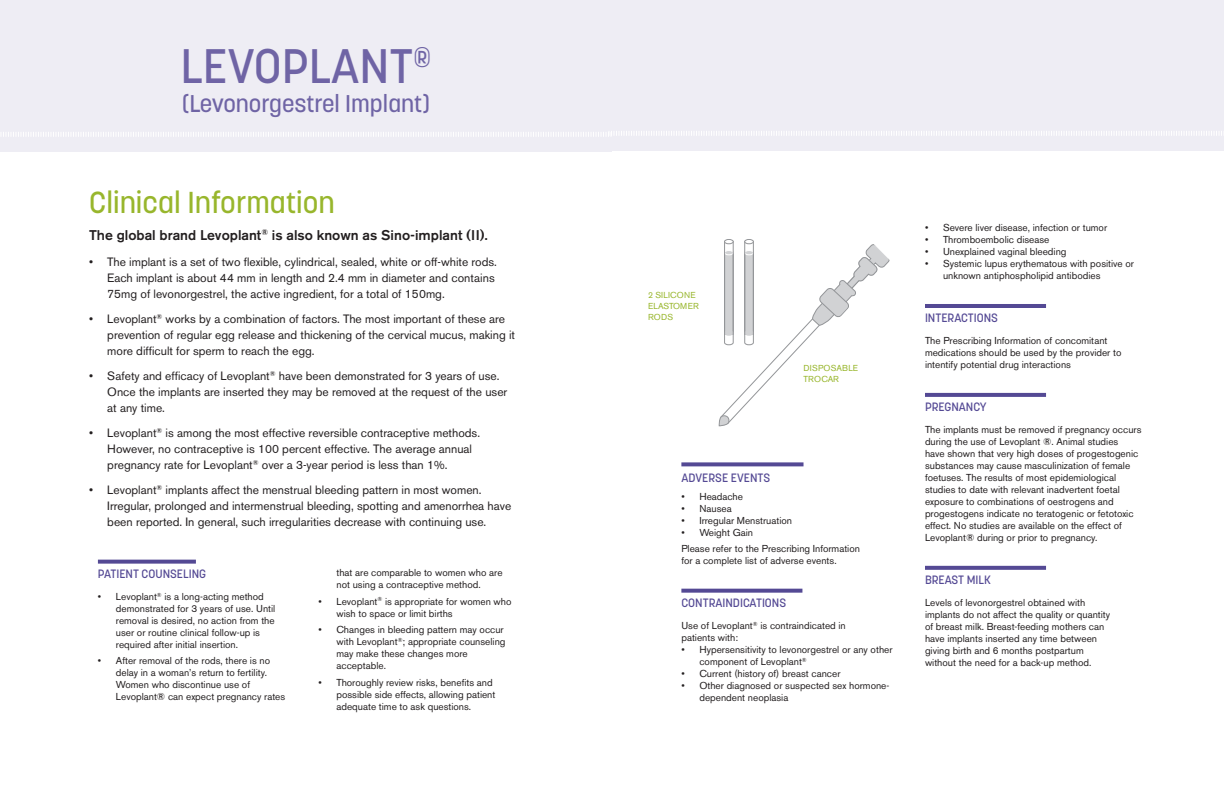
<style>
.page{position:relative;width:1224px;height:792px;background:#fff}
.page>*{position:absolute;margin:0;border:0;box-sizing:border-box;transform-origin:0 0}
.t1{font:500 48px "Korolev";color:#6f64a5}
.t2{font:500 30px "Korolev";color:#98b62c}
.t3{font:500 24px "Korolev";color:#6f64a5}
.t4{font:500 14px "Akzidenz Grotesk BE";color:#231f20}
.t5{font:12px/16px "Akzidenz Grotesk BE";color:#231f20}
.heading{font:500 12px "Korolev";color:#544994}
.t6{font:10px/12px "Akzidenz Grotesk BE";color:#231f20}
.t7{font:8.6px/11px "Akzidenz Grotesk BE";letter-spacing:.02em;color:#98b62c}
</style>
<div class="page">
<svg style="left:681px;top:589px;width:121px;height:4px"></svg>
<hr style="left:925px;top:304px;width:121px;height:4px;background:#544994">
<svg style="left:925px;top:393px;width:121px;height:4px"></svg>
<svg style="left:925px;top:566px;width:121px;height:4px"></svg>
<div style="left:724px;top:239px;width:10px;height:5px;border:1px solid #939598;border-radius:50%"></div>
<div style="left:744px;top:239px;width:10px;height:5px;border:1px solid #939598;border-radius:50%"></div>
<svg style="left:718px;top:240px;width:172px;height:186px"></svg>
<div style="left:0;top:0;width:612px;height:152px;background:#eeedf4"></div>
<div style="left:612px;top:0;width:612px;height:150px;background:#eeedf4"></div>
<svg style="left:3px;top:131px;width:1219px;height:6px"></svg>
<svg style="left:98px;top:560px;width:98px;height:4px"></svg>
<svg style="left:681px;top:462px;width:123px;height:4px"></svg>
<p class="t1" style="left:180px;top:36px;width:253px">LEVOPLANT<sup>®</sup></p>
<p class="t3" style="left:182px;top:88px;width:249px">(Levonorgestrel Implant)</p>
<p class="t2" style="left:89px;top:184px;width:247px">Clinical Information</p>
<p class="t4" style="left:89px;top:226px;width:400px">The global brand Levoplant<sup>®</sup> is also known as Sino-implant (II).</p>
<p class="t5" style="left:107px;top:254px;width:391px;text-indent:-18px">• The implant is a set of two flexible, cylindrical, sealed, white or off-white rods.<br>Each implant is about 44 mm in length and 2.4 mm in diameter and contains<br>75mg of levonorgestrel, the active ingredient, for a total of 150mg.</p>
<p class="t5" style="left:107px;top:311px;width:409px;text-indent:-18px">• Levoplant<sup>®</sup> works by a combination of factors. The most important of these are prevention of regular egg release and thickening of the cervical mucus, making it more difficult for sperm to reach the egg.</p>
<p class="t5" style="left:107px;top:368px;width:402px;text-indent:-18px">• Safety and efficacy of Levoplant<sup>®</sup> have been demonstrated for 3 years of use.<br>Once the implants are inserted they may be removed at the request of the user at any time.</p>
<p class="t5" style="left:107px;top:425px;width:374px;text-indent:-18px">• Levoplant<sup>®</sup> is among the most effective reversible contraceptive methods.<br>However, no contraceptive is 100 percent effective. The average annual pregnancy rate for Levoplant<sup>®</sup> over a 3-year period is less than 1%.</p>
<p class="t5" style="left:107px;top:482px;width:406px;text-indent:-18px">• Levoplant<sup>®</sup> implants affect the menstrual bleeding pattern in most women.<br>Irregular, prolonged and intermenstrual bleeding, spotting and amenorrhea have been reported. In general, such irregularities decrease with continuing use.</p>
<p class="heading" style="left:98px;top:566px;width:110px">PATIENT COUNSELING</p>
<p class="t6" style="left:116px;top:590px;width:161px;text-indent:-18px">• Levoplant<sup>®</sup> is a long-acting method demonstrated for 3 years of use. Until removal is desired, no action from the user or routine clinical follow-up is required after initial insertion.</p>
<p class="t6" style="left:116px;top:655px;width:171px;text-indent:-18px">• After removal of the rods, there is no delay in a woman’s return to fertility.<br>Women who discontinue use of Levoplant® can expect pregnancy rates</p>
<p class="t6" style="left:336px;top:567px;width:168px">that are comparable to women who are not using a contraceptive method.</p>
<p class="t6" style="left:336px;top:595px;width:177px;text-indent:-18px">• Levoplant<sup>®</sup> is appropriate for women who wish to space or limit births</p>
<p class="t6" style="left:336px;top:624px;width:171px;text-indent:-18px">• Changes in bleeding pattern may occur with Levoplant<sup>®</sup>; appropriate counseling may make these changes more acceptable.</p>
<p class="t6" style="left:336px;top:676px;width:160px;text-indent:-18px">• Thoroughly review risks, benefits and possible side effects, allowing patient adequate time to ask questions.</p>
<p class="t7" style="left:648px;top:290px;width:52px">2 SILICONE<br>ELASTOMER<br>RODS</p>
<p class="t7" style="left:804px;top:362px;width:56px">DISPOSABLE<br>TROCAR</p>
<p class="heading" style="left:681px;top:470px;width:90px">ADVERSE EVENTS</p>
<p class="t6" style="left:681px;top:490px;width:63px">• Headache</p>
<p class="t6" style="left:681px;top:502px;width:52px">• Nausea</p>
<p class="t6" style="left:681px;top:514px;width:112px">• Irregular Menstruation</p>
<p class="t6" style="left:681px;top:526px;width:73px">• Weight Gain</p>
<p class="t6" style="left:681px;top:543px;width:180px">Please refer to the Prescribing Information for a complete list of adverse events.</p>
<p class="heading" style="left:681px;top:595px;width:106px">CONTRAINDICATIONS</p>
<p class="t6" style="left:681px;top:620px;width:166px">Use of Levoplant<sup>®</sup> is contraindicated in patients with:</p>
<p class="t6" style="left:699px;top:644px;width:195px;text-indent:-18px">• Hypersensitivity to levonorgestrel or any other component of Levoplant<sup>®</sup></p>
<p class="t6" style="left:681px;top:668px;width:161px">• Current (history of) breast cancer</p>
<p class="t6" style="left:699px;top:680px;width:192px;text-indent:-18px">• Other diagnosed or suspected sex hormone&shy;dependent neoplasia</p>
<p class="t6" style="left:925px;top:222px;width:184px">• Severe liver disease, infection or tumor</p>
<p class="t6" style="left:925px;top:234px;width:126px">• Thromboembolic disease</p>
<p class="t6" style="left:925px;top:246px;width:143px">• Unexplained vaginal bleeding</p>
<p class="t6" style="left:943px;top:258px;width:193px;text-indent:-18px">• Systemic lupus erythematous with positive or unknown antiphospholipid antibodies</p>
<p class="heading" style="left:925px;top:310px;width:75px">INTERACTIONS</p>
<p class="t6" style="left:925px;top:335px;width:198px">The Prescribing Information of concomitant medications should be used by the provider to intentify potential drug interactions</p>
<p class="heading" style="left:925px;top:399px;width:63px">PREGNANCY</p>
<p class="t6" style="left:925px;top:424px;width:218px">The implants must be removed if pregnancy occurs during the use of Levoplant ®. Animal studies<br>have shown that very high doses of progestogenic substances may cause masculinization of female foetuses. The results of most epidemiological studies to date with relevant inadvertent foetal exposure to combinations of oestrogens and progestogens indicate no teratogenic or fetotoxic effect. No studies are available on the effect of Levoplant® during or prior to pregnancy.</p>
<p class="heading" style="left:925px;top:572px;width:67px">BREAST MILK</p>
<p class="t6" style="left:925px;top:597px;width:187px">Levels of levonorgestrel obtained with implants do not affect the quality or quantity of breast milk. Breast-feeding mothers can have implants inserted any time between giving birth and 6 months postpartum without the need for a back-up method.</p>
</div>
